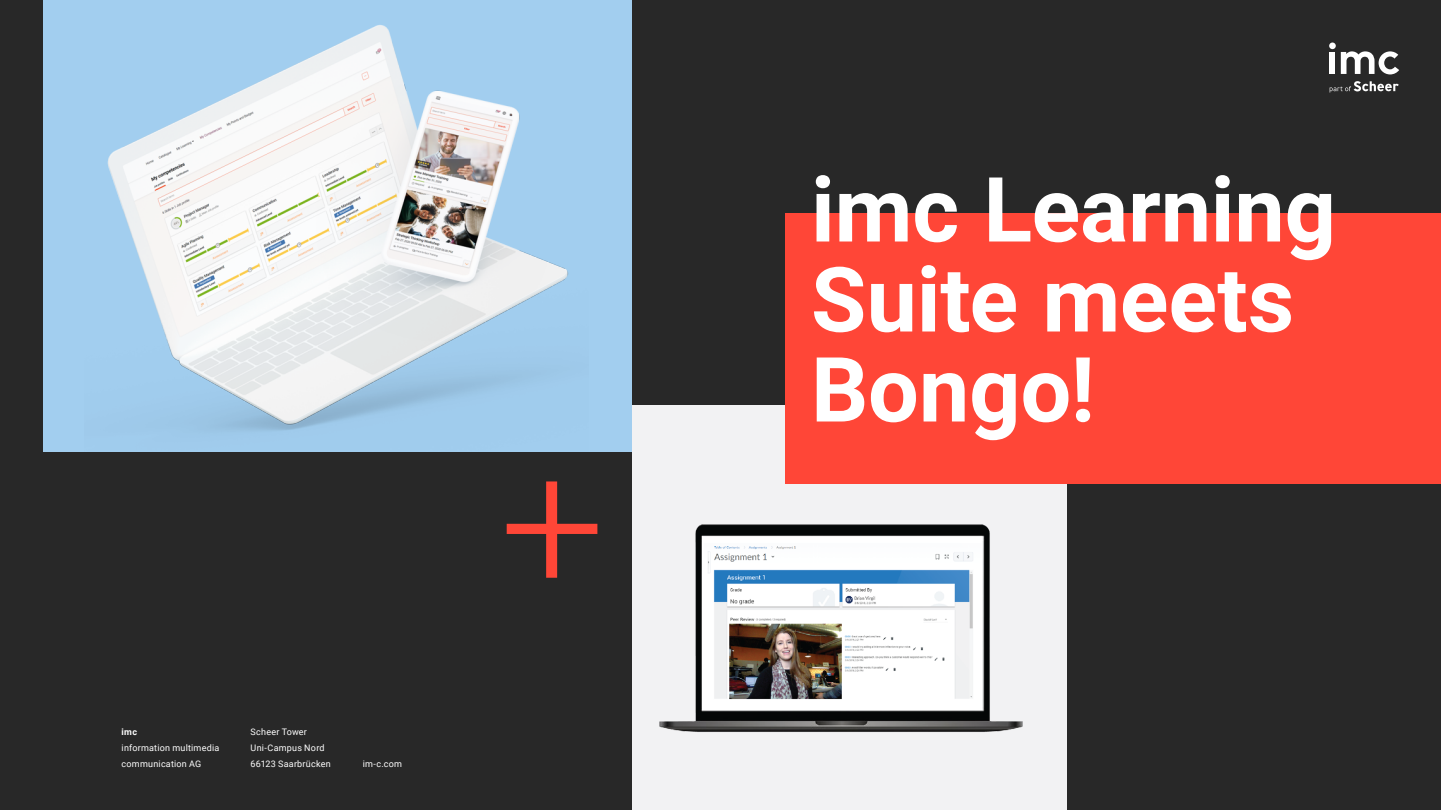
<style>
.page{position:relative;width:1441px;height:810px;background:#fff}
.page>*{position:absolute;margin:0;border:0;box-sizing:border-box;transform-origin:0 0}
.t1{font:300 186px "Roboto";color:#ff4637}
.t2{font:700 90px/90px "Roboto";color:#fff}
.t3{font:9px/15.8px "Roboto";letter-spacing:.025em;color:#fff}
.t4{font:700 9px "Roboto";color:#fff}
</style>
<div class="page">
<div style="left:0;top:0;width:1440px;height:810px;background:#282828"></div>
<div style="left:44px;top:0;width:588px;height:452px;background:#a2ceef"></div>
<img style="left:107px;top:25px;width:461px;height:406px">
<div style="left:632px;top:405px;width:434px;height:405px;background:#f2f2f3"></div>
<img style="left:659px;top:524px;width:364px;height:208px">
<div style="left:785px;top:213px;width:655px;height:270px;background:#ff4637"></div>
<svg style="left:1329px;top:81px;width:69px;height:12px"></svg>
<svg style="left:1340px;top:51px;width:58px;height:23px"></svg>
<div style="left:1329px;top:52px;width:5px;height:22px;background:#fff"></div>
<svg style="left:1328px;top:43px;width:7px;height:6px"></svg>
<p class="t4" style="left:122px;top:725px;width:17px">imc</p>
<p class="t3" style="left:122px;top:739px;width:99px">information multimedia communication AG</p>
<p class="t3" style="left:250px;top:724px;width:82px">Scheer Tower<br>Uni-Campus Nord<br>66123 Saarbrücken</p>
<p class="t3" style="left:362px;top:755px;width:41px">im-c.com</p>
<h1 class="t1" style="left:500px;top:395px;width:106px">+</h1>
<h2 class="t2" style="left:811px;top:161px;width:526px">imc Learning<br>Suite meets<br>Bongo!</h2>
</div>
